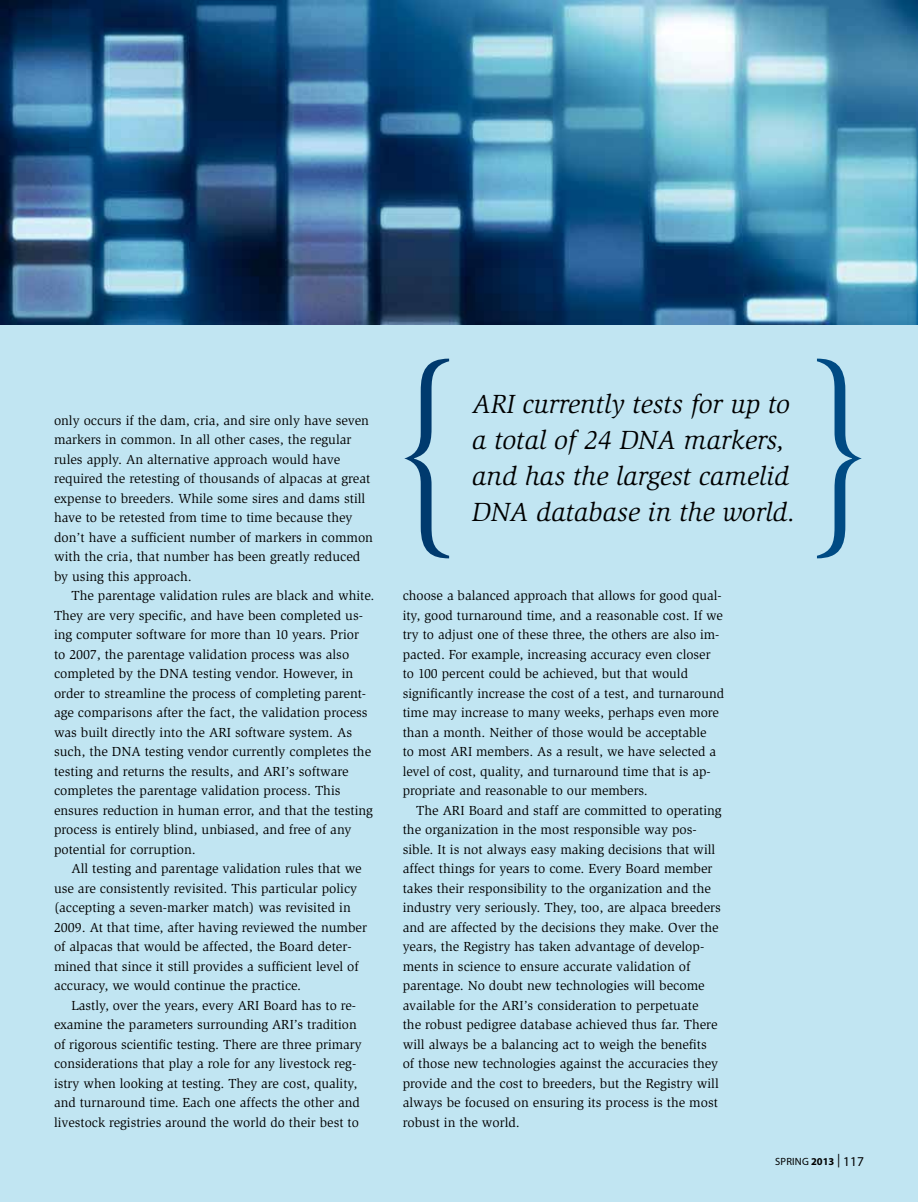
<style>
.page{position:relative;width:918px;height:1202px;background:#c1e5f2}
.page>*{position:absolute;margin:0;border:0;box-sizing:border-box;transform-origin:0 0}
.t1{font:220.35px "New Caledonia";color:#003a6e}
.t2{font:220.35px "New Caledonia";color:#004b84}
.t3{font:italic 27px/36px "Slimbach";color:#000}
.t4{font:13.5px/19.5px "Slimbach";color:#000}
.t5{font:10.5px "Myriad Pro";letter-spacing:.02em;color:#000}
.s1{font-weight:700}
.s2{font-size:13.5px}
</style>
<div class="page">
<img style="left:0;top:0;width:918px;height:324px">
<p class="t4" style="left:54px;top:410px;width:321px">only occurs if the dam, cria, and sire only have seven markers in common. In all other cases, the regular rules apply. An alternative approach would have required the retesting of thousands of alpacas at great expense to breeders. While some sires and dams still have to be retested from time to time because they don’t have a sufficient number of markers in common with the cria, that number has been greatly reduced by using this approach.</p>
<p class="t4" style="left:54px;top:586px;width:322px;text-indent:17px">The parentage validation rules are black and white.<br>They are very specific, and have been completed us&shy;ing computer software for more than 10 years. Prior<br>to 2007, the parentage validation process was also completed by the DNA testing vendor. However, in order to streamline the process of completing parent&shy;age comparisons after the fact, the validation process was built directly into the ARI software system. As such, the DNA testing vendor currently completes the testing and returns the results, and ARI’s software completes the parentage validation process. This ensures reduction in human error, and that the testing process is entirely blind, unbiased, and free of any potential for corruption.</p>
<p class="t4" style="left:54px;top:859px;width:315px;text-indent:17px">All testing and parentage validation rules that we use are consistently revisited. This particular policy (accepting a seven-marker match) was revisited in 2009. At that time, after having reviewed the number of alpacas that would be affected, the Board deter&shy;mined that since it still provides a sufficient level of accuracy, we would continue the practice.</p>
<p class="t4" style="left:54px;top:995px;width:309px;text-indent:17px">Lastly, over the years, every ARI Board has to re&shy;examine the parameters surrounding ARI’s tradition of rigorous scientific testing. There are three primary considerations that play a role for any livestock reg&shy;istry when looking at testing. They are cost, quality, and turnaround time. Each one affects the other and livestock registries around the world do their best to</p>
<h1 class="t1" style="left:389px;top:321px;width:76px">{</h1>
<h2 class="t3" style="left:472px;top:386px;width:319px">ARI currently tests for up to a total of 24 DNA markers, and has the largest camelid</h2>
<h2 class="t3" style="left:472px;top:494px;width:325px">DNA database in the world.</h2>
<p class="t4" style="left:403px;top:586px;width:323px">choose a balanced approach that allows for good qual&shy;ity, good turnaround time, and a reasonable cost. If we try to adjust one of these three, the others are also im&shy;pacted. For example, increasing accuracy even closer to 100 percent could be achieved, but that would significantly increase the cost of a test, and turnaround time may increase to many weeks, perhaps even more than a month. Neither of those would be acceptable<br>to most ARI members. As a result, we have selected a level of cost, quality, and turnaround time that is ap&shy;propriate and reasonable to our members.</p>
<p class="t4" style="left:403px;top:800px;width:320px;text-indent:14px">The ARI Board and staff are committed to operating the organization in the most responsible way pos&shy;sible. It is not always easy making decisions that will affect things for years to come. Every Board member takes their responsibility to the organization and the industry very seriously. They, too, are alpaca breeders and are affected by the decisions they make. Over the years, the Registry has taken advantage of develop&shy;ments in science to ensure accurate validation of parentage. No doubt new technologies will become available for the ARI’s consideration to perpetuate<br>the robust pedigree database achieved thus far. There will always be a balancing act to weigh the benefits of those new technologies against the accuracies they provide and the cost to breeders, but the Registry will always be focused on ensuring its process is the most robust in the world.</p>
<h1 class="t2" style="left:802px;top:321px;width:76px">}</h1>
<p class="t5" style="left:775px;top:1155px;width:90px">SPRING <span class="s1">2013</span> <span class="s2">| 117</span></p>
</div>
